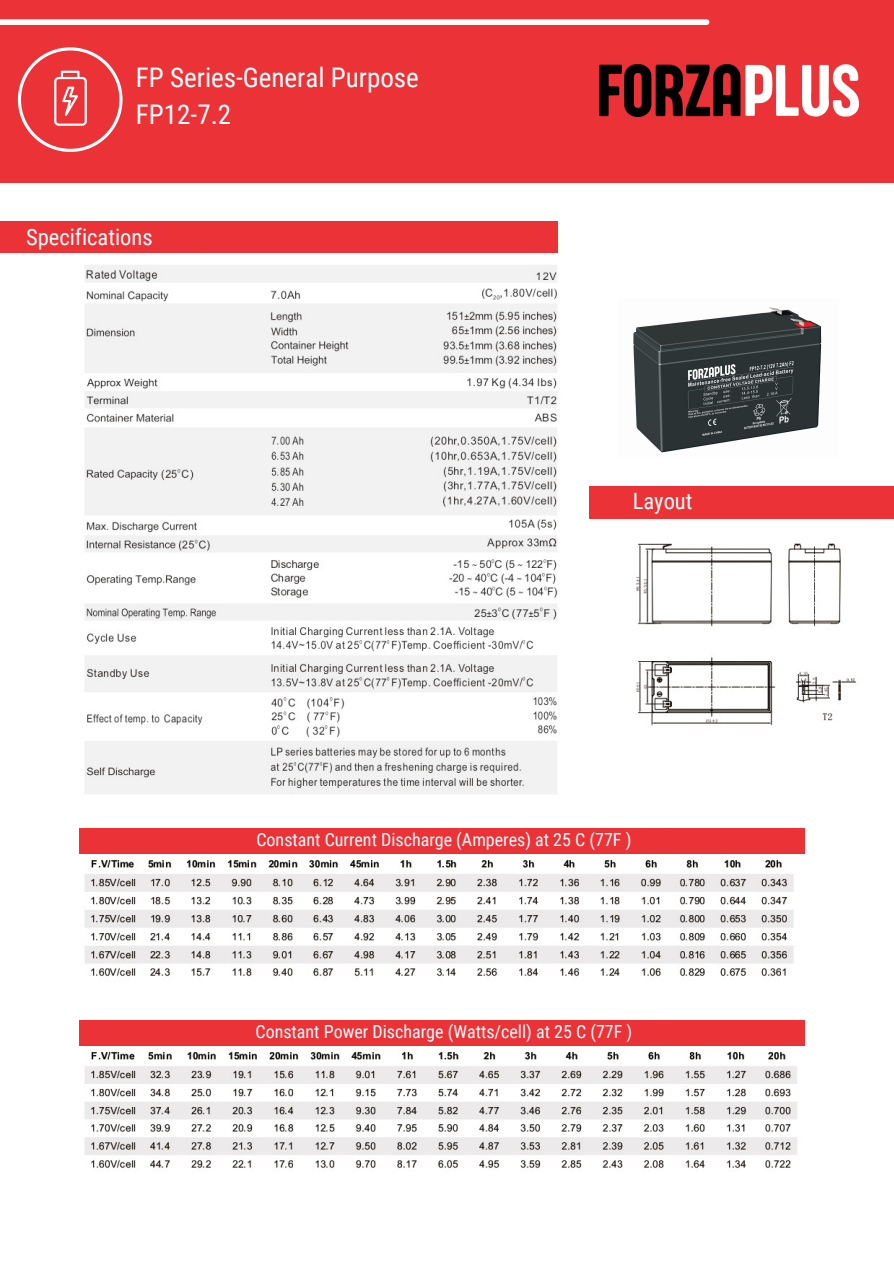
<style>
.page{position:relative;width:894px;height:1264px;background:#fff}
.page>*{position:absolute;margin:0;border:0;box-sizing:border-box;transform-origin:0 0}
.t1{font:27px "Roboto Condensed";color:#fff}
.t2{font:22.5px "Roboto Condensed";color:#fff}
.t3{font:18px "Roboto Condensed";color:#fff}
</style>
<div class="page">
<img style="left:79px;top:221px;width:814px;height:948px">
<div style="left:0;top:0;width:893px;height:182px;background:#eb3237"></div>
<img style="left:599px;top:65px;width:259px;height:52px">
<svg style="left:18px;top:47px;width:104px;height:105px"></svg>
<div style="left:0;top:221px;width:557px;height:32px;background:#eb3237"></div>
<div style="left:589px;top:486px;width:304px;height:32px;background:#eb3237"></div>
<div style="left:79px;top:827px;width:725px;height:26px;background:#eb3237"></div>
<div style="left:79px;top:1020px;width:725px;height:25px;background:#eb3237"></div>
<div style="left:0;top:19px;width:706px;height:6px;background:#fff"></div>
<div style="left:568px;top:237px;width:320px;height:242px;background:#fff"></div>
<img style="left:633px;top:307px;width:189px;height:146px">
<p class="t1" style="left:136px;top:62px;width:284px">FP Series-General Purpose</p>
<p class="t1" style="left:136px;top:99px;width:97px">FP12-7.2</p>
<p class="t2" style="left:26px;top:224px;width:128px">Specifications</p>
<p class="t2" style="left:632px;top:488px;width:61px">Layout</p>
<p class="t3" style="left:256px;top:829px;width:376px">Constant Current Discharge (Amperes) at 25 C (77F )</p>
<p class="t3" style="left:255px;top:1021px;width:378px">Constant Power Discharge (Watts/cell) at 25 C (77F )</p>
</div>
